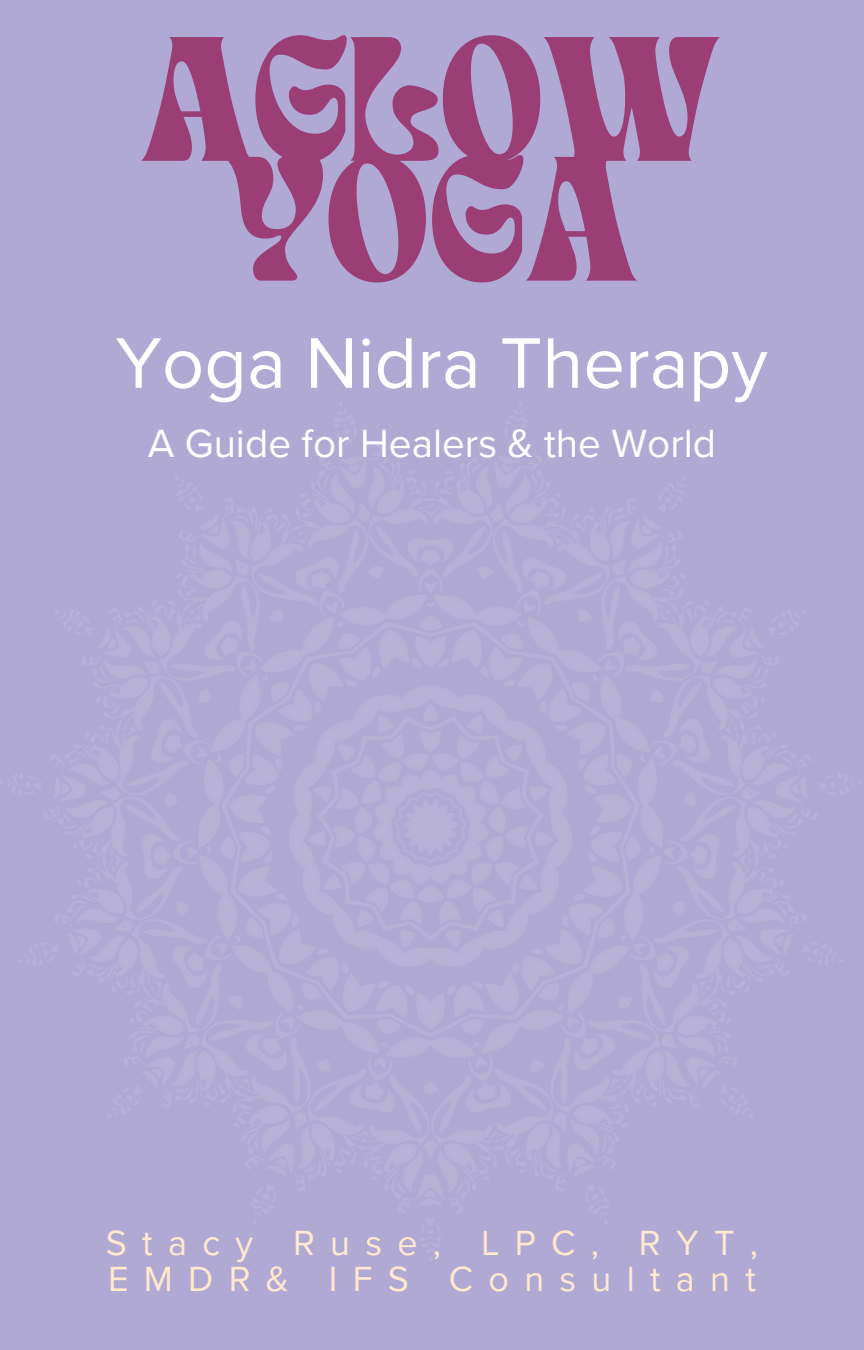
<style>
.page{position:relative;width:864px;height:1350px;background:#b0a9d4}
.page>*{position:absolute;margin:0;border:0;box-sizing:border-box;transform-origin:0 0}
.t1{font:123.75px/119.7px "TANNIMBUS";color:#9b3e75;text-align:center}
.t2{font:74.25px "Proxima Nova";color:#fff}
.t3{font:40.5px "Proxima Nova";color:#fff}
.t4{font:36px/35.6px "Proxima Nova";letter-spacing:.425em;color:#ffe9cf}
</style>
<div class="page">
<h1 class="t1" style="left:141px;top:55px;width:580px">AGLOW<br>YOGA</h1>
<p class="t2" style="left:115px;top:319px;width:654px">Yoga Nidra Therapy</p>
<p class="t3" style="left:148px;top:420px;width:570px">A Guide for Healers &amp; the World</p>
<h2 class="t4" style="left:106px;top:1226px;width:654px">Stacy Ruse, LPC, RYT,<br>EMDR&amp; IFS Consultant</h2>
</div>
